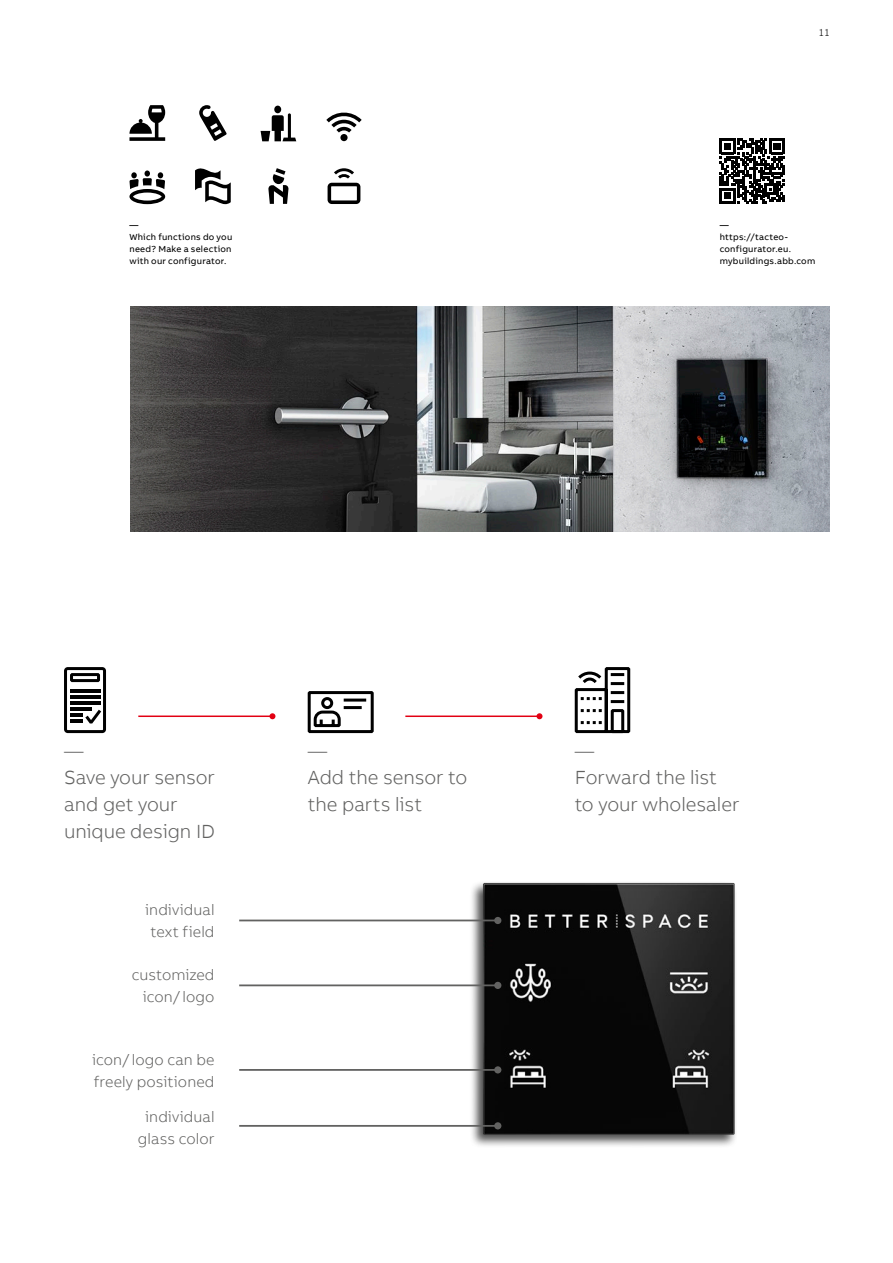
<style>
.page{position:relative;width:893px;height:1263px;background:#fff}
.page>*{position:absolute;margin:0;border:0;box-sizing:border-box;transform-origin:0 0}
.t1{font:300 19.5px/27px "AB Bvoice";letter-spacing:-.005em;color:#626261}
.t2{font:300 15.3px/21.6px "AB Bvoice";letter-spacing:.005em;color:#626261;text-align:center}
.t3{font:300 10.5px "AB Bvoice";color:#000}
.t4{font:9px/12px "AB Bvoice";letter-spacing:.025em;color:#000}
</style>
<div class="page">
<img style="left:131px;top:307px;width:698px;height:225px">
<svg style="left:129px;top:105px;width:36px;height:36px"></svg>
<svg style="left:129px;top:170px;width:36px;height:34px"></svg>
<svg style="left:195px;top:168px;width:36px;height:36px"></svg>
<svg style="left:199px;top:105px;width:28px;height:36px"></svg>
<svg style="left:268px;top:168px;width:21px;height:36px"></svg>
<svg style="left:261px;top:113px;width:35px;height:28px"></svg>
<div style="left:274px;top:106px;width:7px;height:7px;background:#000;border-radius:50%"></div>
<svg style="left:326px;top:112px;width:36px;height:21px"></svg>
<div style="left:340px;top:134px;width:8px;height:7px;background:#000;border-radius:50%"></div>
<svg style="left:328px;top:168px;width:32px;height:36px"></svg>
<div style="left:469px;top:880px;width:268px;height:268px;background:#000;opacity:.7"></div>
<img style="left:483px;top:883px;width:252px;height:252px">
<hr style="left:239px;top:919px;width:259px;height:2px;background:#626261">
<div style="left:494px;top:917px;width:7px;height:7px;background:#626261;border-radius:50%"></div>
<hr style="left:239px;top:984px;width:259px;height:2px;background:#626261">
<div style="left:494px;top:982px;width:7px;height:7px;background:#626261;border-radius:50%"></div>
<hr style="left:239px;top:1069px;width:259px;height:2px;background:#626261">
<div style="left:494px;top:1066px;width:7px;height:7px;background:#626261;border-radius:50%"></div>
<hr style="left:239px;top:1125px;width:259px;height:2px;background:#626261">
<div style="left:494px;top:1122px;width:7px;height:7px;background:#626261;border-radius:50%"></div>
<svg style="left:720px;top:138px;width:65px;height:66px"></svg>
<svg style="left:64px;top:667px;width:42px;height:66px"></svg>
<svg style="left:307px;top:691px;width:67px;height:43px"></svg>
<svg style="left:574px;top:667px;width:57px;height:67px"></svg>
<hr style="left:138px;top:715px;width:134px;height:2px;background:#e20013">
<svg style="left:269px;top:713px;width:6px;height:6px"></svg>
<hr style="left:405px;top:715px;width:134px;height:2px;background:#e20013">
<svg style="left:536px;top:713px;width:6px;height:6px"></svg>
<p class="t3" style="left:819px;top:26px;width:11px">11</p>
<p class="t4" style="left:129px;top:219px;width:104px">—<br>Which functions do you need? Make a selection with our configurator.</p>
<p class="t4" style="left:720px;top:219px;width:97px">—<br>https://tacteo-- configurator.eu. mybuildings.abb.com</p>
<h1 class="t1" style="left:64px;top:737px;width:153px">—<br>Save your sensor and get your unique design ID</h1>
<h1 class="t1" style="left:308px;top:737px;width:161px">—<br>Add the sensor to the parts list</h1>
<h1 class="t1" style="left:575px;top:737px;width:166px">—<br>Forward the list to your wholesaler</h1>
<h2 class="t2" style="left:145px;top:899px;width:71px">individual text field</h2>
<h2 class="t2" style="left:132px;top:964px;width:84px;text-align:right">customized icon/logo</h2>
<h2 class="t2" style="left:92px;top:1049px;width:124px;text-align:left">icon/logo can be freely positioned</h2>
<h2 class="t2" style="left:138px;top:1106px;width:78px">individual glass color</h2>
</div>
